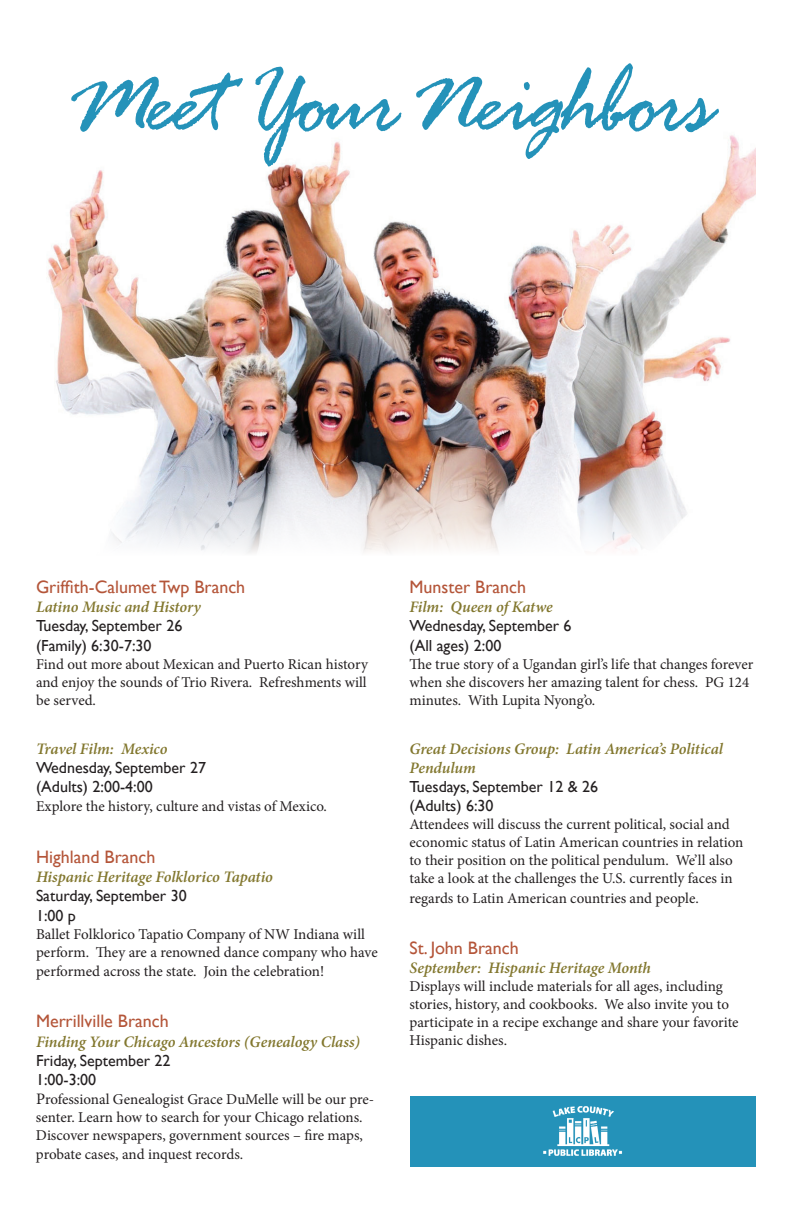
<style>
.page{position:relative;width:792px;height:1224px;background:#fff}
.page>*{position:absolute;margin:0;border:0;box-sizing:border-box;transform-origin:0 0}
.t1{font:italic 103.5px "Rage";letter-spacing:-.045em;color:#2492b9;scale:.89 1}
.t2{font:18px "Gill Sans";color:#b45539}
.t3{font:italic 600 16px/19.2px "Minion Pro";letter-spacing:-.005em;color:#82772e}
.t4{font:16px/19.2px "Gill Sans";color:#231f20}
.t5{font:15px/18px "Minion Pro";color:#231f20}
.s1{font-size:16px}
</style>
<div class="page">
<img style="left:47px;top:135px;width:709px;height:315px">
<img style="left:111px;top:450px;width:576px;height:103px">
<div style="left:410px;top:1096px;width:346px;height:70px;background:#2492b9"></div>
<img style="left:543px;top:1106px;width:79px;height:50px">
<h1 class="t1" style="left:69px;top:47px;width:725px">Meet Your Neighbors</h1>
<p class="t2" style="left:36px;top:576px;width:211px">Griffith-Calumet Twp Branch</p>
<p class="t3" style="left:36px;top:597px;width:166px">Latino Music and History</p>
<p class="t4" style="left:36px;top:617px;width:148px">Tuesday, September 26 (Family) 6:30-7:30</p>
<p class="t5" style="left:36px;top:655px;width:333px;text-align:justify">Find out more about Mexican and Puerto Rican history and enjoy the sounds of Trio Rivera. Refreshments will be served.</p>
<p class="t3" style="left:36px;top:739px;width:133px">Travel Film: Mexico</p>
<p class="t4" style="left:36px;top:758px;width:172px">Wednesday, September 27 (Adults) 2:00-4:00</p>
<p class="t5" style="left:36px;top:798px;width:293px">Explore the history, culture and vistas of Mexico.</p>
<p class="t2" style="left:36px;top:846px;width:121px">Highland Branch</p>
<p class="t3" style="left:36px;top:867px;width:239px">Hispanic Heritage Folklorico Tapatio</p>
<p class="t4" style="left:36px;top:887px;width:152px">Saturday, September 30<br>1:00 p</p>
<p class="t5" style="left:36px;top:924px;width:343px;line-height:18.6px">Ballet Folklorico Tapatio Company of NW Indiana will perform. They are a renowned dance company who have performed across the state. Join the celebration!</p>
<p class="t2" style="left:36px;top:1011px;width:134px">Merrillville Branch</p>
<p class="t3" style="left:36px;top:1032px;width:326px">Finding Your Chicago Ancestors (Genealogy Class)</p>
<p class="t4" style="left:36px;top:1051px;width:136px">Friday, September 22<br>1:00-3:00</p>
<p class="t5" style="left:36px;top:1090px;width:340px;line-height:18.4px"><span class="s1">P</span>rofessional Genealogist Grace DuMelle will be our pre&shy;senter. Learn how to search for your Chicago relations.<br>Discover newspapers, government sources – fire maps, probate cases, and inquest records.</p>
<p class="t2" style="left:410px;top:576px;width:118px">Munster Branch</p>
<p class="t3" style="left:410px;top:597px;width:145px">Film: Queen of Katwe</p>
<p class="t4" style="left:410px;top:617px;width:164px">Wednesday, September 6 (All ages) 2:00</p>
<p class="t5" style="left:410px;top:655px;width:345px">The true story of a Ugandan girl’s life that changes forever when she discovers her amazing talent for chess. PG 124 minutes. With Lupita Nyong’o.</p>
<p class="t3" style="left:410px;top:739px;width:315px">Great Decisions Group: Latin America’s Political<br>Pendulum</p>
<p class="t4" style="left:410px;top:777px;width:190px">Tuesdays, September 12 &amp; 26 (Adults) 6:30</p>
<p class="t5" style="left:410px;top:815px;width:335px;line-height:18.3px">Attendees will discuss the current political, social and economic status of Latin American countries in relation to their position on the political pendulum. We’ll also take a look at the challenges the U.S. currently faces in regards to Latin American countries and people.</p>
<p class="t2" style="left:410px;top:938px;width:111px">St. John Branch</p>
<p class="t3" style="left:410px;top:958px;width:243px">September: Hispanic Heritage Month</p>
<p class="t5" style="left:410px;top:978px;width:331px">Displays will include materials for all ages, including stories, history, and cookbooks. We also invite you to participate in a recipe exchange and share your favorite Hispanic dishes.</p>
</div>
